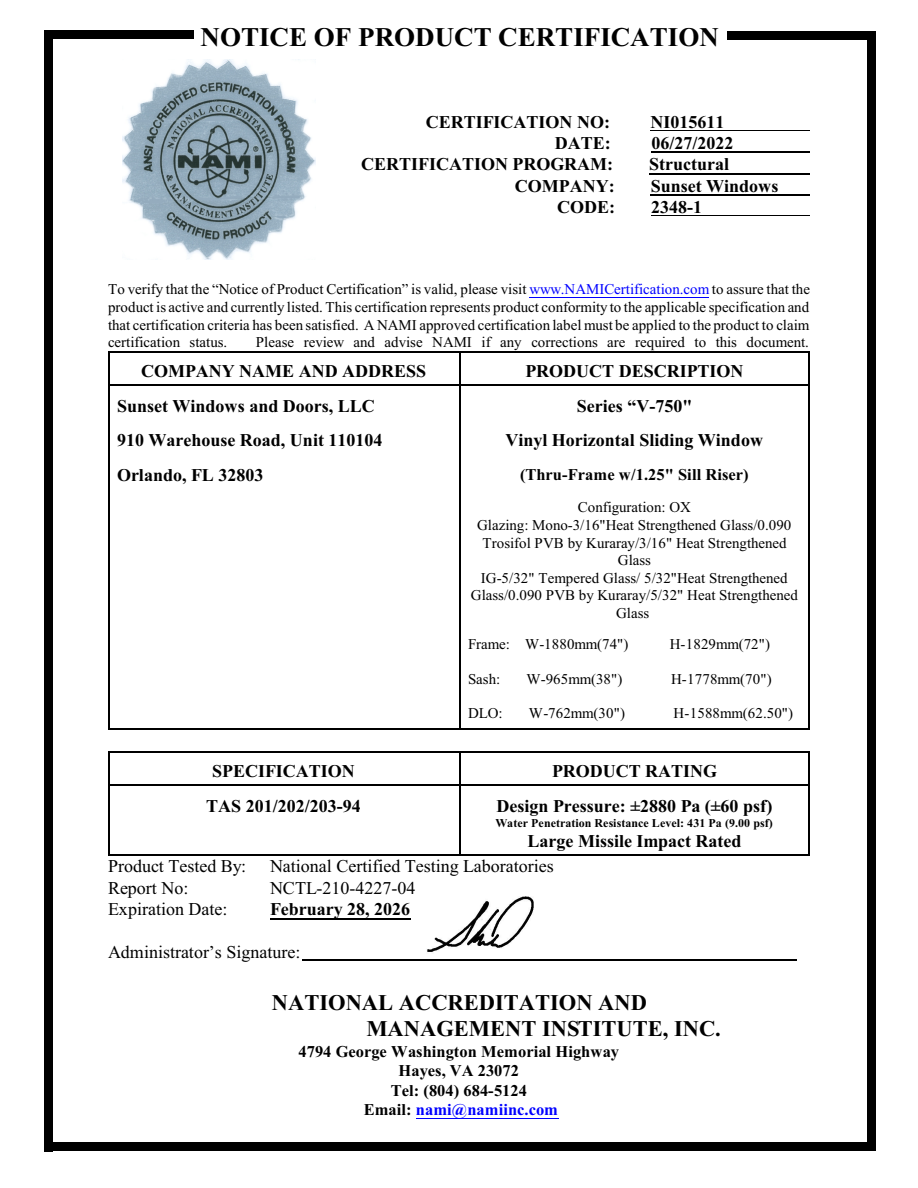
<style>
.page{position:relative;width:918px;height:1188px;background:#fff}
.page>*{position:absolute;margin:0;border:0;box-sizing:border-box;transform-origin:0 0}
.t1{font:700 27px "Times New Roman";color:#000}
.t2{font:700 22.5px/26.2px "Times New Roman";color:#000}
.t3{font:700 18px "Times New Roman";color:#000}
.t4{font:18px "Times New Roman";color:#000}
.t5{font:700 16.5px/19.5px "Times New Roman";color:#000;text-align:center}
.t6{font:15px/17.7px "Times New Roman";color:#000;text-align:justify}
.t7{font:700 12px "Times New Roman";color:#000}
.s1{color:#00f}
</style>
<div class="page">
<hr style="left:108px;top:351px;width:351px;height:1px;background:#000">
<hr style="left:108px;top:353px;width:1px;height:33px;background:#000">
<hr style="left:108px;top:384px;width:351px;height:2px;background:#000">
<hr style="left:809px;top:351px;width:1px;height:35px;background:#000">
<hr style="left:459px;top:351px;width:351px;height:1px;background:#000">
<hr style="left:459px;top:353px;width:1px;height:33px;background:#000">
<hr style="left:459px;top:384px;width:349px;height:2px;background:#000">
<hr style="left:108px;top:386px;width:1px;height:34px;background:#000">
<hr style="left:809px;top:386px;width:1px;height:34px;background:#000">
<hr style="left:459px;top:386px;width:1px;height:34px;background:#000">
<hr style="left:108px;top:420px;width:1px;height:35px;background:#000">
<hr style="left:809px;top:420px;width:1px;height:35px;background:#000">
<hr style="left:459px;top:420px;width:1px;height:35px;background:#000">
<hr style="left:108px;top:455px;width:1px;height:34px;background:#000">
<hr style="left:809px;top:455px;width:1px;height:34px;background:#000">
<hr style="left:459px;top:455px;width:1px;height:34px;background:#000">
<hr style="left:108px;top:489px;width:1px;height:137px;background:#000">
<hr style="left:809px;top:489px;width:1px;height:137px;background:#000">
<hr style="left:459px;top:489px;width:1px;height:137px;background:#000">
<hr style="left:108px;top:626px;width:1px;height:35px;background:#000">
<hr style="left:809px;top:626px;width:1px;height:35px;background:#000">
<hr style="left:459px;top:626px;width:1px;height:35px;background:#000">
<hr style="left:108px;top:661px;width:1px;height:34px;background:#000">
<hr style="left:809px;top:661px;width:1px;height:34px;background:#000">
<hr style="left:459px;top:661px;width:1px;height:34px;background:#000">
<hr style="left:108px;top:728px;width:351px;height:2px;background:#000">
<hr style="left:108px;top:695px;width:1px;height:33px;background:#000">
<hr style="left:809px;top:695px;width:1px;height:35px;background:#000">
<hr style="left:459px;top:728px;width:351px;height:2px;background:#000">
<hr style="left:459px;top:695px;width:1px;height:33px;background:#000">
<hr style="left:108px;top:751px;width:351px;height:1px;background:#000">
<hr style="left:108px;top:753px;width:1px;height:33px;background:#000">
<hr style="left:108px;top:784px;width:351px;height:2px;background:#000">
<hr style="left:809px;top:751px;width:1px;height:35px;background:#000">
<hr style="left:459px;top:751px;width:351px;height:1px;background:#000">
<hr style="left:459px;top:753px;width:1px;height:33px;background:#000">
<hr style="left:459px;top:784px;width:349px;height:2px;background:#000">
<hr style="left:108px;top:854px;width:351px;height:2px;background:#000">
<hr style="left:108px;top:786px;width:1px;height:68px;background:#000">
<hr style="left:809px;top:786px;width:1px;height:70px;background:#000">
<hr style="left:459px;top:854px;width:351px;height:2px;background:#000">
<hr style="left:459px;top:786px;width:1px;height:68px;background:#000">
<hr style="left:651px;top:130px;width:159px;height:1px;background:#000">
<hr style="left:651px;top:152px;width:159px;height:1px;background:#000">
<hr style="left:649px;top:173px;width:161px;height:1px;background:#000">
<hr style="left:651px;top:194px;width:159px;height:1px;background:#000">
<hr style="left:651px;top:215px;width:159px;height:1px;background:#000">
<hr style="left:530px;top:297px;width:179px;height:1px;background:#00f">
<hr style="left:270px;top:918px;width:140px;height:1px;background:#000">
<hr style="left:416px;top:1118px;width:142px;height:1px;background:#00f">
<div style="left:867px;top:32px;width:8px;height:1119px;background:#000"></div>
<div style="left:728px;top:32px;width:147px;height:8px;background:#000"></div>
<div style="left:44px;top:31px;width:9px;height:1120px;background:#000"></div>
<div style="left:44px;top:30px;width:150px;height:9px;background:#000"></div>
<hr style="left:302px;top:959px;width:494px;height:2px;background:#000">
<div style="left:44px;top:1142px;width:831px;height:9px;background:#000"></div>
<img style="left:122px;top:60px;width:194px;height:199px">
<img style="left:427px;top:896px;width:107px;height:56px">
<h1 class="t1" style="left:201px;top:28px;width:520px">NOTICE OF PRODUCT CERTIFICATION</h1>
<p class="t3" style="left:426px;top:116px;width:186px">CERTIFICATION NO:</p>
<p class="t3" style="left:651px;top:116px;width:75px">NI015611</p>
<p class="t3" style="left:555px;top:137px;width:57px">DATE:</p>
<p class="t3" style="left:651px;top:137px;width:84px">06/27/2022</p>
<p class="t3" style="left:361px;top:158px;width:253px">CERTIFICATION PROGRAM:</p>
<p class="t3" style="left:649px;top:158px;width:81px">Structural</p>
<p class="t3" style="left:515px;top:179px;width:101px">COMPANY:</p>
<p class="t3" style="left:651px;top:179px;width:129px">Sunset Windows</p>
<p class="t3" style="left:557px;top:201px;width:59px">CODE:</p>
<p class="t3" style="left:651px;top:201px;width:52px">2348-1</p>
<p class="t6" style="left:108px;top:282px;width:703px">To verify that the “Notice of Product Certification” is valid, please visit <span class="s1">www.NAMICertification.com</span> to assure that the product is active and currently listed. This certification represents product conformity to the applicable specification and that certification criteria has been satisfied. A NAMI approved certification label must be applied to the product to claim certification status.</p>
<p class="t6" style="left:256px;top:335px;width:555px">Please review and advise NAMI if any corrections are required to this document.</p>
<p class="t3" style="left:141px;top:365px;width:287px">COMPANY NAME AND ADDRESS</p>
<p class="t3" style="left:525px;top:365px;width:220px">PRODUCT DESCRIPTION</p>
<p class="t3" style="left:117px;top:400px;width:259px">Sunset Windows and Doors, LLC</p>
<p class="t3" style="left:577px;top:400px;width:117px">Series “V-750"</p>
<p class="t3" style="left:117px;top:434px;width:267px">910 Warehouse Road, Unit 110104</p>
<p class="t3" style="left:505px;top:434px;width:259px">Vinyl Horizontal Sliding Window</p>
<p class="t3" style="left:117px;top:469px;width:148px">Orlando, FL 32803</p>
<p class="t5" style="left:520px;top:466px;width:230px">(Thru-Frame w/1.25" Sill Riser)</p>
<p class="t6" style="left:471px;top:500px;width:329px;text-align:center">Configuration: OX<br>Glazing: Mono-3/16"Heat Strengthened Glass/0.090<br>Trosifol PVB by Kuraray/3/16" Heat Strengthened Glass<br>IG-5/32" Tempered Glass/ 5/32"Heat Strengthened Glass/0.090 PVB by Kuraray/5/32" Heat Strengthened Glass</p>
<p class="t6" style="left:468px;top:637px;width:162px">Frame: W-1880mm(74")</p>
<p class="t6" style="left:670px;top:637px;width:102px">H-1829mm(72")</p>
<p class="t6" style="left:468px;top:671px;width:34px">Sash:</p>
<p class="t6" style="left:526px;top:671px;width:98px">W-965mm(38")</p>
<p class="t6" style="left:671px;top:671px;width:102px">H-1778mm(70")</p>
<p class="t6" style="left:468px;top:706px;width:36px">DLO:</p>
<p class="t6" style="left:529px;top:706px;width:98px">W-762mm(30")</p>
<p class="t6" style="left:674px;top:706px;width:121px">H-1588mm(62.50")</p>
<p class="t3" style="left:212px;top:765px;width:144px">SPECIFICATION</p>
<p class="t3" style="left:552px;top:765px;width:167px">PRODUCT RATING</p>
<p class="t3" style="left:206px;top:800px;width:156px">TAS 201/202/203-94</p>
<p class="t3" style="left:497px;top:800px;width:277px">Design Pressure: ±2880 Pa (±60 psf)</p>
<p class="t7" style="left:496px;top:819px;width:279px">Water Penetration Resistance Level: 431 Pa (9.00 psf)</p>
<p class="t3" style="left:528px;top:835px;width:216px">Large Missile Impact Rated</p>
<p class="t4" style="left:108px;top:860px;width:140px">Product Tested By:</p>
<p class="t4" style="left:270px;top:860px;width:285px">National Certified Testing Laboratories</p>
<p class="t4" style="left:108px;top:881px;width:82px">Report No:</p>
<p class="t4" style="left:270px;top:881px;width:147px">NCTL-210-4227-04</p>
<p class="t4" style="left:108px;top:903px;width:121px">Expiration Date:</p>
<p class="t3" style="left:270px;top:903px;width:142px">February 28, 2026</p>
<p class="t4" style="left:108px;top:945px;width:194px">Administrator’s Signature:</p>
<h2 class="t2" style="left:366px;top:991px;width:356px;text-indent:-94px">NATIONAL ACCREDITATION AND<br>MANAGEMENT INSTITUTE, INC.</h2>
<p class="t5" style="left:299px;top:1043px;width:322px">4794 George Washington Memorial Highway<br>Hayes, VA 23072<br>Tel: (804) 684-5124<br>Email: <span class="s1">nami@namiinc.com</span></p>
</div>
